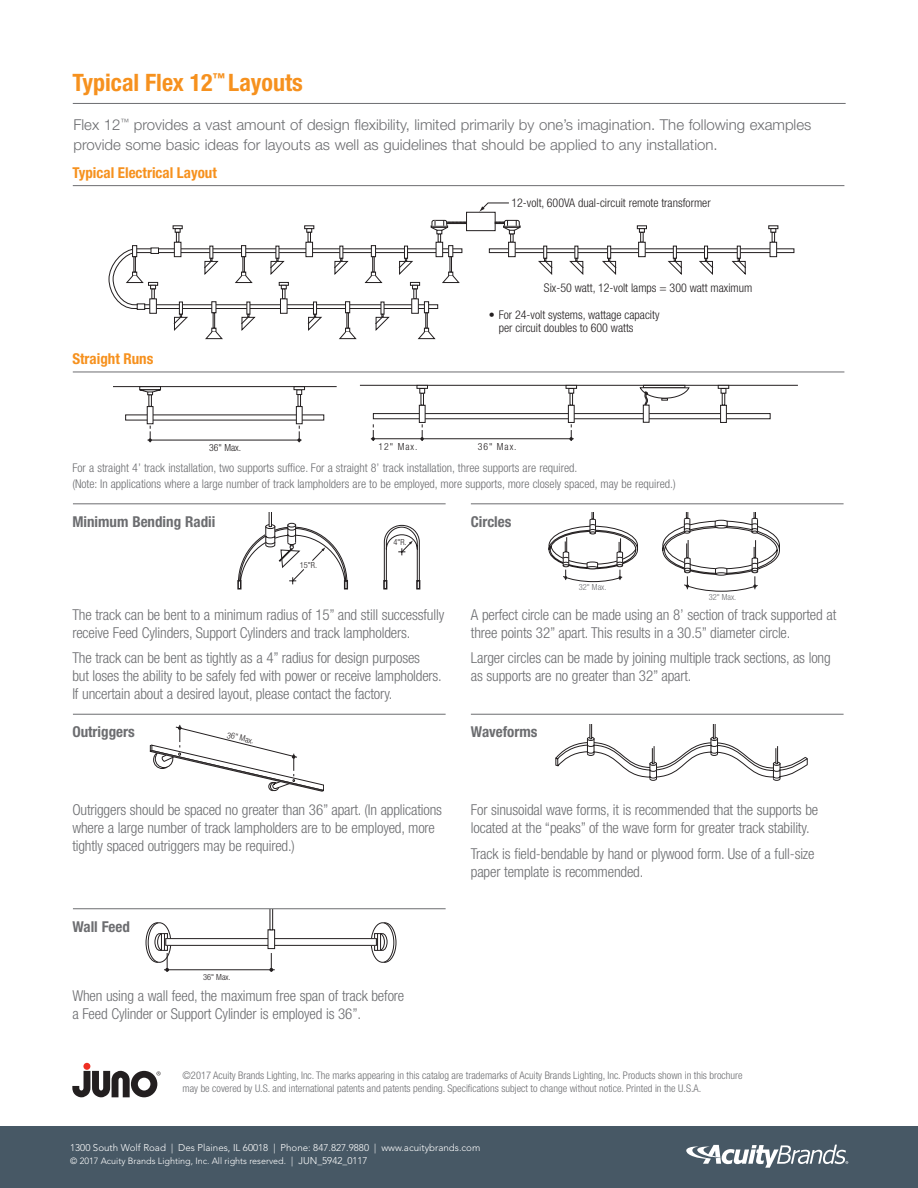
<style>
.page{position:relative;width:918px;height:1188px;background:#fff}
.page>*{position:absolute;margin:0;border:0;box-sizing:border-box;transform-origin:0 0}
.t1{font:700 condensed 24px "Helvetica Neue LT Std";color:#f6911e}
.t2{font:300 condensed 15px/18px "Helvetica Neue LT Std";letter-spacing:-.01em;color:#6c6d70}
.t3{font:300 15px/19.5px "Helvetica Neue LT Std";color:#6c6d70}
.t4{font:700 condensed 15px "Helvetica Neue LT Std";color:#6c6d70}
.t5{font:700 condensed 15px "Helvetica Neue LT Std";color:#f6911e}
.t6{font:300 condensed 12px/16.5px "Helvetica Neue LT Std";color:#6c6d70}
.t7{font:300 condensed 12px/13.5px "Helvetica Neue LT Std";color:#231f20}
.t8{font:300 condensed 10.5px/13.5px "Helvetica Neue LT Std";color:#6c6d70}
.t9{font:300 9.75px "Avenir LT Std";color:#fff}
.t10{font:300 condensed 9.75px "Helvetica Neue LT Std";letter-spacing:.1em;color:#231f20}
.t11{font:300 9px "Avenir LT Std";color:#fff}
.t12{font:300 condensed 8.4px "Helvetica Neue LT Std";color:#231f20}
.t13{font:300 condensed 8.4px "Helvetica Neue LT Std";color:#6c6d70}
.s1{font-size:9.75px}
</style>
<div class="page">
<div style="left:0;top:1126px;width:918px;height:62px;background:#475865"></div>
<svg style="left:686px;top:1145px;width:162px;height:23px"></svg>
<div style="left:83px;top:1063px;width:7px;height:7px;background:#ee2e22;border-radius:50%"></div>
<svg style="left:72px;top:1069px;width:89px;height:29px"></svg>
<hr style="left:113px;top:386px;width:224px;height:1px;background:#231f20">
<hr style="left:147px;top:440px;width:155px;height:1px;background:#231f20">
<svg style="left:125px;top:414px;width:199px;height:6px"></svg>
<svg style="left:147px;top:406px;width:6px;height:18px"></svg>
<svg style="left:148px;top:395px;width:4px;height:12px"></svg>
<div style="left:139px;top:386px;width:22px;height:4px;border:1px solid #231f20"></div>
<svg style="left:139px;top:389px;width:22px;height:6px"></svg>
<div style="left:296px;top:406px;width:7px;height:18px;background:#fff;border:1px solid #231f20"></div>
<svg style="left:294px;top:390px;width:11px;height:17px"></svg>
<div style="left:294px;top:386px;width:11px;height:4px;border:1px solid #231f20"></div>
<svg style="left:148px;top:426px;width:4px;height:16px"></svg>
<svg style="left:297px;top:426px;width:4px;height:16px"></svg>
<hr style="left:360px;top:385px;width:438px;height:1px;background:#231f20">
<hr style="left:371px;top:438px;width:203px;height:1px;background:#231f20">
<svg style="left:373px;top:413px;width:398px;height:6px"></svg>
<div style="left:568px;top:405px;width:7px;height:18px;background:#fff;border:1px solid #231f20"></div>
<svg style="left:568px;top:389px;width:7px;height:16px"></svg>
<div style="left:566px;top:385px;width:11px;height:4px;border:1px solid #231f20"></div>
<div style="left:720px;top:405px;width:7px;height:18px;background:#fff;border:1px solid #231f20"></div>
<svg style="left:720px;top:389px;width:7px;height:16px"></svg>
<div style="left:718px;top:385px;width:11px;height:4px;border:1px solid #231f20"></div>
<div style="left:419px;top:405px;width:7px;height:18px;background:#fff;border:1px solid #231f20"></div>
<svg style="left:419px;top:389px;width:7px;height:16px"></svg>
<div style="left:417px;top:385px;width:11px;height:4px;border:1px solid #231f20"></div>
<svg style="left:420px;top:424px;width:4px;height:17px"></svg>
<svg style="left:371px;top:424px;width:4px;height:17px"></svg>
<svg style="left:569px;top:424px;width:4px;height:17px"></svg>
<svg style="left:639px;top:387px;width:51px;height:19px"></svg>
<svg style="left:643px;top:405px;width:6px;height:18px"></svg>
<svg style="left:549px;top:512px;width:89px;height:70px"></svg>
<svg style="left:662px;top:512px;width:118px;height:80px"></svg>
<svg style="left:237px;top:580px;width:4px;height:10px"></svg>
<svg style="left:238px;top:513px;width:110px;height:76px"></svg>
<svg style="left:383px;top:580px;width:4px;height:10px"></svg>
<svg style="left:384px;top:525px;width:36px;height:64px"></svg>
<div style="left:416px;top:580px;width:4px;height:10px;border:1px solid #231f20"></div>
<div style="left:165px;top:938px;width:212px;height:8px;background:#fff;border:1px solid #231f20"></div>
<div style="left:268px;top:929px;width:7px;height:20px;background:#fff;border:1px solid #231f20"></div>
<svg style="left:270px;top:909px;width:3px;height:21px"></svg>
<svg style="left:371px;top:922px;width:25px;height:41px"></svg>
<hr style="left:164px;top:970px;width:111px;height:1px;background:#231f20">
<svg style="left:146px;top:922px;width:25px;height:50px"></svg>
<svg style="left:269px;top:953px;width:4px;height:19px"></svg>
<svg style="left:150px;top:725px;width:174px;height:67px"></svg>
<hr style="left:73px;top:103px;width:773px;height:1px;background:#6c6d70">
<hr style="left:73px;top:185px;width:771px;height:1px;background:#6c6d70">
<hr style="left:73px;top:372px;width:771px;height:1px;background:#6c6d70">
<div style="left:489px;top:249px;width:305px;height:4px;border:1px solid #231f20"></div>
<svg style="left:637px;top:226px;width:10px;height:16px"></svg>
<div style="left:638px;top:242px;width:7px;height:15px;background:#fff;border:1px solid #231f20"></div>
<svg style="left:768px;top:226px;width:10px;height:16px"></svg>
<div style="left:770px;top:242px;width:7px;height:15px;background:#fff;border:1px solid #231f20"></div>
<svg style="left:543px;top:246px;width:4px;height:12px"></svg>
<svg style="left:538px;top:258px;width:15px;height:17px"></svg>
<svg style="left:569px;top:246px;width:15px;height:29px"></svg>
<svg style="left:607px;top:246px;width:4px;height:12px"></svg>
<svg style="left:602px;top:258px;width:15px;height:17px"></svg>
<svg style="left:673px;top:246px;width:4px;height:12px"></svg>
<svg style="left:668px;top:258px;width:14px;height:17px"></svg>
<svg style="left:704px;top:246px;width:4px;height:12px"></svg>
<svg style="left:699px;top:258px;width:15px;height:17px"></svg>
<svg style="left:737px;top:246px;width:4px;height:12px"></svg>
<svg style="left:731px;top:258px;width:15px;height:17px"></svg>
<div style="left:466px;top:212px;width:29px;height:19px;background:#fff;border:1px solid #231f20"></div>
<div style="left:508px;top:242px;width:7px;height:15px;background:#fff;border:1px solid #231f20"></div>
<svg style="left:109px;top:220px;width:358px;height:119px"></svg>
<svg style="left:495px;top:220px;width:26px;height:22px"></svg>
<svg style="left:479px;top:202px;width:30px;height:10px"></svg>
<hr style="left:73px;top:714px;width:373px;height:1px;background:#6c6d70">
<hr style="left:73px;top:908px;width:373px;height:1px;background:#6c6d70">
<hr style="left:73px;top:503px;width:373px;height:1px;background:#6c6d70">
<hr style="left:471px;top:714px;width:373px;height:1px;background:#6c6d70">
<hr style="left:471px;top:503px;width:373px;height:1px;background:#6c6d70">
<svg style="left:556px;top:725px;width:252px;height:56px"></svg>
<h1 class="t1" style="left:72px;top:68px;width:232px">Typical Flex 12<sup>™</sup> Layouts</h1>
<p class="t3" style="left:73px;top:115px;width:739px">Flex 12<sup>™</sup> provides a vast amount of design flexibility, limited primarily by one’s imagination. The following examples provide some basic ideas for layouts as well as guidelines that should be applied to any installation.</p>
<p class="t5" style="left:72px;top:164px;width:146px">Typical Electrical Layout</p>
<p class="t5" style="left:72px;top:350px;width:83px">Straight Runs</p>
<p class="t7" style="left:511px;top:196px;width:201px">12-volt, 600VA dual-circuit remote transformer</p>
<p class="t7" style="left:544px;top:281px;width:210px">Six-50 watt, 12-volt lamps = 300 watt maximum</p>
<p class="t7" style="left:499px;top:308px;width:162px;text-indent:-10px">• For 24-volt systems, wattage capacity per circuit doubles to 600 watts</p>
<p class="t10" style="left:209px;top:442px;width:33px">36" Max.</p>
<p class="t10" style="left:379px;top:441px;width:40px">12" Max.</p>
<p class="t10" style="left:478px;top:441px;width:40px">36" Max.</p>
<p class="t6" style="left:72px;top:459px;width:605px">For a straight 4’ track installation, two supports suffice. For a straight 8’ track installation, three supports are required.<br>(Note: In applications where a large number of track lampholders are to be employed, more supports, more closely spaced, may be required.)</p>
<p class="t4" style="left:72px;top:513px;width:145px">Minimum Bending Radii</p>
<p class="t12" style="left:300px;top:560px;width:19px">15"R.</p>
<p class="t12" style="left:394px;top:537px;width:15px">4"R.</p>
<p class="t2" style="left:72px;top:605px;width:373px">The track can be bent to a minimum radius of 15” and still successfully receive Feed Cylinders, Support Cylinders and track lampholders.</p>
<p class="t2" style="left:72px;top:649px;width:371px">The track can be bent as tightly as a 4” radius for design purposes<br>but loses the ability to be safely fed with power or receive lampholders.<br>If uncertain about a desired layout, please contact the factory.</p>
<p class="t4" style="left:72px;top:723px;width:64px">Outriggers</p>
<p class="t12" style="left:228px;top:730px;width:29px;rotate:13deg">36" Max.</p>
<p class="t2" style="left:72px;top:801px;width:371px">Outriggers should be spaced no greater than 36” apart. (In applications where a large number of track lampholders are to be employed, more tightly spaced outriggers may be required.)</p>
<p class="t4" style="left:72px;top:917px;width:59px">Wall Feed</p>
<p class="t12" style="left:203px;top:972px;width:29px">36" Max.</p>
<p class="t2" style="left:72px;top:987px;width:333px">When using a wall feed, the maximum free span of track before a Feed Cylinder or Support Cylinder is employed is 36”.</p>
<p class="t4" style="left:471px;top:513px;width:42px">Circles</p>
<p class="t13" style="left:579px;top:582px;width:29px">32" Max.</p>
<p class="t13" style="left:709px;top:592px;width:29px">32" Max.</p>
<p class="t2" style="left:471px;top:605px;width:367px">A perfect circle can be made using an 8’ section of track supported at three points 32” apart. This results in a 30.5” diameter circle.</p>
<p class="t2" style="left:471px;top:649px;width:361px">Larger circles can be made by joining multiple track sections, as long as supports are no greater than 32” apart.</p>
<p class="t4" style="left:471px;top:723px;width:68px">Waveforms</p>
<p class="t2" style="left:471px;top:801px;width:349px">For sinusoidal wave forms, it is recommended that the supports be located at the “peaks” of the wave form for greater track stability.</p>
<p class="t2" style="left:471px;top:845px;width:345px">Track is field-bendable by hand or plywood form. Use of a full-size paper template is recommended.</p>
<p class="t8" style="left:183px;top:1068px;width:562px">©2017 Acuity Brands Lighting, Inc. The marks appearing in this catalog are trademarks of Acuity Brands Lighting, Inc. Products shown in this brochure may be covered by U.S. and international patents and patents pending. Specifications subject to change without notice. Printed in the U.S.A.</p>
<p class="t9" style="left:70px;top:1142px;width:412px">1300 South Wolf Road | Des Plaines, IL 60018 | Phone: 847.827.9880 | www.acuitybrands.com</p>
<p class="t11" style="left:70px;top:1156px;width:299px">© 2017 Acuity Brands Lighting, Inc. All rights reserved. <span class="s1">| JUN_5942_0117</span></p>
</div>
